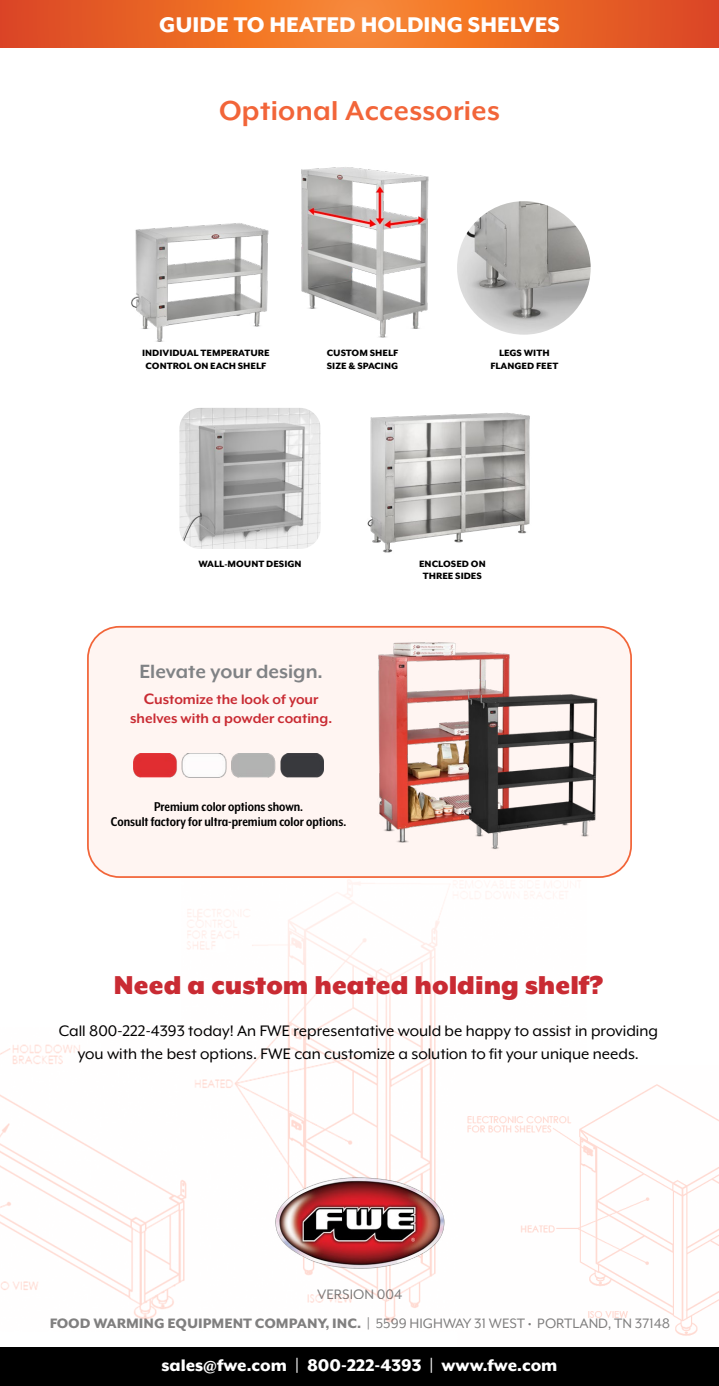
<style>
.page{position:relative;width:719px;height:1386px;background:#fff}
.page>*{position:absolute;margin:0;border:0;box-sizing:border-box;transform-origin:0 0}
.t1{font:700 31.5px "Mr Eaves XL Mod OT";letter-spacing:.01em;color:#f26539}
.t2{font:900 29.75px "Mr Eaves XL Mod OT";color:#c92b33}
.t3{font:800 24.5px "Mr Eaves XL Mod OT";color:#fff}
.t4{font:700 22.05px "Mr Eaves XL Mod OT";color:#808285}
.t5{font:800 19.25px "Mr Eaves XL Mod OT";color:#fff}
.t6{font:17.5px/22.8px "Mr Eaves XL Mod OT";color:#000;text-align:center}
.t7{font:15.75px/29.1px "Mr Eaves Mod OT";color:#000;text-align:center}
.t8{font:700 15.75px/19.2px "Mr Eaves XL Mod OT";color:#c92b33;text-align:center}
.t9{font:700 14.7px/14.7px "Mr Eaves XL Mod Nar OT";color:#000;text-align:center}
.t10{font:800 10.5px/12.2px "Mr Eaves Mod OT";color:#000;text-align:center}
.s1{font-size:17.32px}
.s2{font-weight:800}
</style>
<div class="page">
<img style="left:0;top:869px;width:718px;height:479px">
<svg style="left:0;top:0;width:718px;height:48px;background:#ea6828"></svg>
<img style="left:301px;top:167px;width:128px;height:171px">
<img style="left:457px;top:201px;width:133px;height:134px;border-radius:67px">
<img style="left:131px;top:223px;width:138px;height:119px">
<img style="left:367px;top:412px;width:163px;height:141px">
<div style="left:0;top:1348px;width:718px;height:38px;background:#000"></div>
<img style="left:271px;top:1174px;width:177px;height:101px">
<div style="left:88px;top:627px;width:542px;height:250px;background:#fff5f2;border-radius:32px"></div>
<div style="left:87px;top:626px;width:544px;height:252px;border:2px solid #f26539;border-radius:32px"></div>
<img style="left:378px;top:642px;width:132px;height:201px">
<img style="left:134px;top:753px;width:189px;height:24px">
<img style="left:455px;top:685px;width:143px;height:164px">
<img style="left:179px;top:408px;width:141px;height:141px">
<h3 class="t3" style="left:159px;top:11px;width:402px">GUIDE TO HEATED HOLDING SHELVES</h3>
<h1 class="t1" style="left:219px;top:95px;width:282px">Optional Accessories</h1>
<p class="t10" style="left:142px;top:347px;width:129px">INDIVIDUAL TEMPERATURE<br>CONTROL ON EACH SHELF</p>
<p class="t10" style="left:326px;top:347px;width:73px;text-align:left">CUSTOM SHELF<br>SIZE &amp; SPACING</p>
<p class="t10" style="left:490px;top:347px;width:69px">LEGS WITH<br>FLANGED FEET</p>
<p class="t10" style="left:198px;top:558px;width:104px">WALL-MOUNT DESIGN</p>
<p class="t10" style="left:419px;top:558px;width:68px">ENCLOSED ON<br>THREE SIDES</p>
<p class="t4" style="left:139px;top:660px;width:185px">Elevate your design.</p>
<p class="t8" style="left:130px;top:689px;width:203px"><span class="s1">C</span>ustomize the look of your shelves with a powder coating.</p>
<p class="t9" style="left:111px;top:799px;width:237px">Premium color options shown.<br>Consult factory for ultra-premium color options.</p>
<h2 class="t2" style="left:113px;top:971px;width:491px">Need a custom heated holding shelf?</h2>
<p class="t6" style="left:59px;top:1019px;width:600px">Call 800-222-4393 today! An FWE representative would be happy to assist in providing you with the best options. FWE can customize a solution to fit your unique needs.</p>
<p class="t7" style="left:49px;top:1280px;width:622px">VERSION 004<br><span class="s2">FOOD WARMING EQUIPMENT COMPANY, INC. |</span> 5599 HIGHWAY 31 WEST • PORTLAND, TN 37148</p>
<p class="t5" style="left:161px;top:1354px;width:397px">sales@fwe.com | 800-222-4393 | www.fwe.com</p>
</div>
